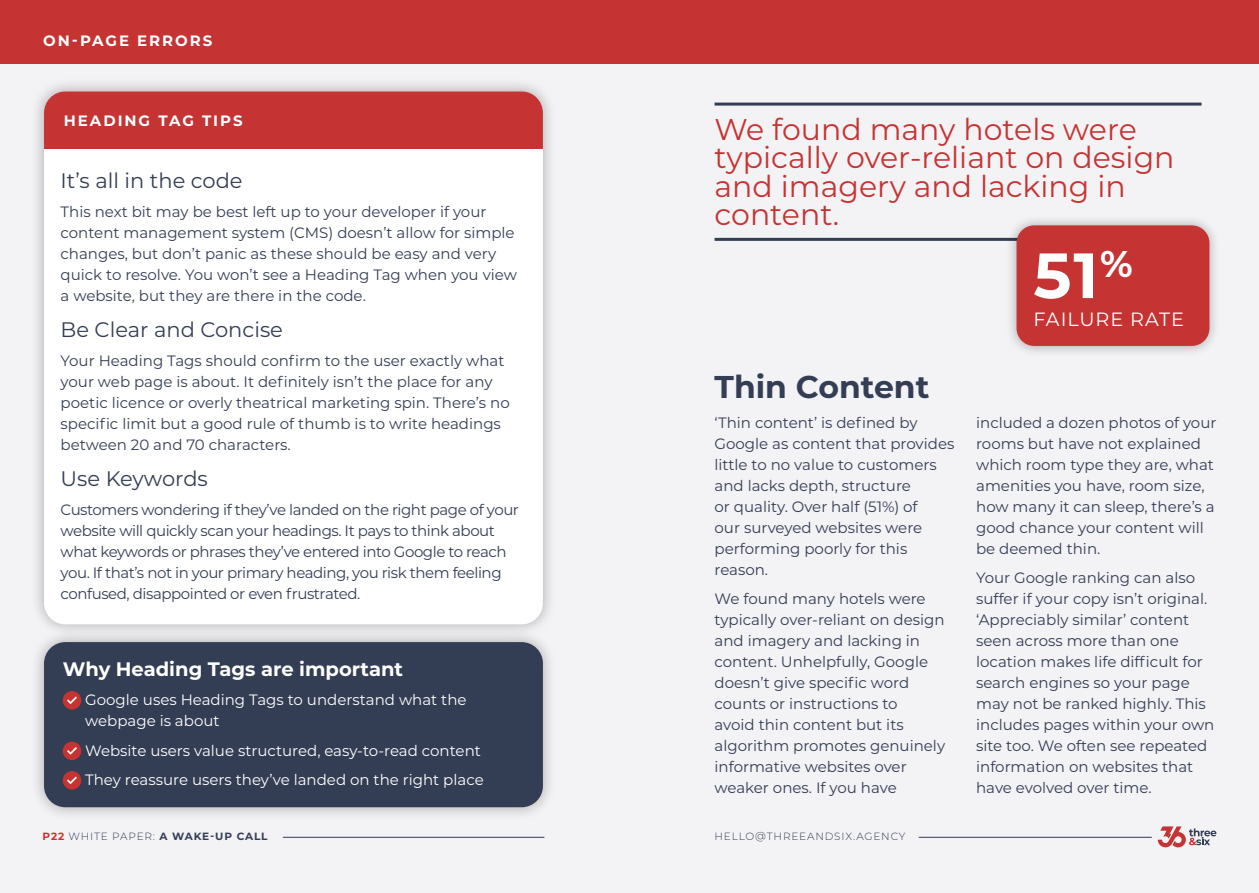
<style>
.page{position:relative;width:1259px;height:893px;background:#fff}
.page>*{position:absolute;margin:0;border:0;box-sizing:border-box;transform-origin:0 0}
.t1{font:700 63.75px "Montserrat";color:#fff}
.t2{font:700 31.5px "Montserrat";color:#333d54}
.t3{font:30px/28.5px "Montserrat";color:#c53433}
.t4{font:21px "Montserrat";color:#333d54}
.t5{font:700 19.5px "Montserrat";color:#fff}
.t6{font:19.2px "Montserrat";letter-spacing:.05em;color:#fff}
.t7{font:15px/21px "Montserrat";color:#333d54}
.t8{font:15px/21px "Montserrat";letter-spacing:-.03em;color:#333d54}
.t9{font:15px/21px "Montserrat";color:#fff}
.t10{font:700 15px "Montserrat";letter-spacing:.13em;color:#fff}
.t11{font:700 10.5px "Montserrat";letter-spacing:.08em;color:#333d54}
.t12{font:300 10.5px "Montserrat";letter-spacing:.08em;color:#333d54}
.s1{color:#c53433}
.s2{font-weight:300}
</style>
<div class="page">
<div style="left:1px;top:63px;width:1258px;height:830px;background:#f3f2f5"></div>
<hr style="left:283px;top:837px;width:261px;height:1px;background:#333d54">
<div style="left:0;top:0;width:1259px;height:64px;background:#c53433"></div>
<div style="left:30px;top:78px;width:527px;height:561px;background:#000;opacity:.3"></div>
<div style="left:44px;top:91px;width:499px;height:533px;background:#fff;border-radius:21px"></div>
<div style="left:44px;top:91px;width:499px;height:58px;background:#c53433"></div>
<div style="left:30px;top:628px;width:527px;height:193px;background:#000;opacity:.3"></div>
<div style="left:44px;top:642px;width:499px;height:165px;background:#333d54;border-radius:21px"></div>
<svg style="left:63px;top:691px;width:18px;height:19px"></svg>
<svg style="left:65px;top:695px;width:14px;height:10px"></svg>
<div style="left:63px;top:742px;width:18px;height:18px;background:#c53433;border-radius:50%"></div>
<svg style="left:67px;top:747px;width:10px;height:8px"></svg>
<svg style="left:63px;top:771px;width:18px;height:19px"></svg>
<svg style="left:65px;top:775px;width:14px;height:10px"></svg>
<hr style="left:714px;top:103px;width:487px;height:3px;background:#333d54">
<hr style="left:714px;top:238px;width:487px;height:3px;background:#333d54">
<div style="left:1005px;top:214px;width:215px;height:144px;background:#000;opacity:.3"></div>
<div style="left:1016px;top:225px;width:193px;height:121px;background:#c53433;border-radius:18px"></div>
<svg style="left:1157px;top:826px;width:59px;height:21px"></svg>
<hr style="left:918px;top:837px;width:233px;height:1px;background:#333d54">
<p class="t10" style="left:43px;top:30px;width:171px">ON-PAGE ERRORS</p>
<p class="t10" style="left:64px;top:110px;width:180px">HEADING TAG TIPS</p>
<h3 class="t4" style="left:61px;top:166px;width:184px">It’s all in the code</h3>
<p class="t7" style="left:61px;top:201px;width:458px">This next bit may be best left up to your developer if your content management system (CMS) doesn’t allow for simple changes, but don’t panic as these should be easy and very quick to resolve. You won’t see a Heading Tag when you view a website, but they are there in the code.</p>
<h3 class="t4" style="left:61px;top:315px;width:224px">Be Clear and Concise</h3>
<p class="t7" style="left:61px;top:350px;width:451px">Your Heading Tags should confirm to the user exactly what your web page is about. It definitely isn’t the place for any poetic licence or overly theatrical marketing spin. There’s no specific limit but a good rule of thumb is to write headings between 20 and 70 characters.</p>
<h3 class="t4" style="left:61px;top:464px;width:149px">Use Keywords</h3>
<p class="t8" style="left:61px;top:499px;width:460px">Customers wondering if they’ve landed on the right page of your website will quickly scan your headings. It pays to think about what keywords or phrases they’ve entered into Google to reach you. If that’s not in your primary heading, you risk them feeling confused, disappointed or even frustrated.</p>
<h3 class="t5" style="left:63px;top:655px;width:342px">Why Heading Tags are important</h3>
<p class="t9" style="left:85px;top:689px;width:383px">Google uses Heading Tags to understand what the webpage is about</p>
<p class="t9" style="left:85px;top:735px;width:400px;line-height:29.5px">Website users value structured, easy-to-read content<br>They reassure users they’ve landed on the right place</p>
<p class="t11" style="left:43px;top:829px;width:226px"><span class="s1">P22</span> <span class="s2">WHITE PAPER:</span> A WAKE-UP CALL</p>
<h3 class="t3" style="left:714px;top:114px;width:461px">We found many hotels were typically over-reliant on design and imagery and lacking in content.</h3>
<h1 class="t1" style="left:1033px;top:229px;width:101px">51<sup>%</sup></h1>
<h2 class="t2" style="left:714px;top:364px;width:216px">Thin Content</h2>
<p class="t7" style="left:714px;top:411px;width:241px">‘Thin content’ is defined by<br>Google as content that provides little to no value to customers and lacks depth, structure<br>or quality. Over half (51%) of<br>our surveyed websites were performing poorly for this reason.</p>
<p class="t7" style="left:714px;top:588px;width:232px">We found many hotels were typically over-reliant on design and imagery and lacking in content. Unhelpfully, Google doesn’t give specific word counts or instructions to<br>avoid thin content but its algorithm promotes genuinely informative websites over weaker ones. If you have</p>
<p class="t12" style="left:714px;top:829px;width:192px">HELLO@THREEANDSIX.AGENCY</p>
<p class="t6" style="left:1033px;top:306px;width:152px">FAILURE RATE</p>
<p class="t7" style="left:976px;top:411px;width:242px">included a dozen photos of your rooms but have not explained which room type they are, what amenities you have, room size, how many it can sleep, there’s a good chance your content will be deemed thin.</p>
<p class="t7" style="left:976px;top:567px;width:240px">Your Google ranking can also suffer if your copy isn’t original. ‘Appreciably similar’ content seen across more than one location makes life difficult for search engines so your page may not be ranked highly. This includes pages within your own site too. We often see repeated information on websites that have evolved over time.</p>
</div>
